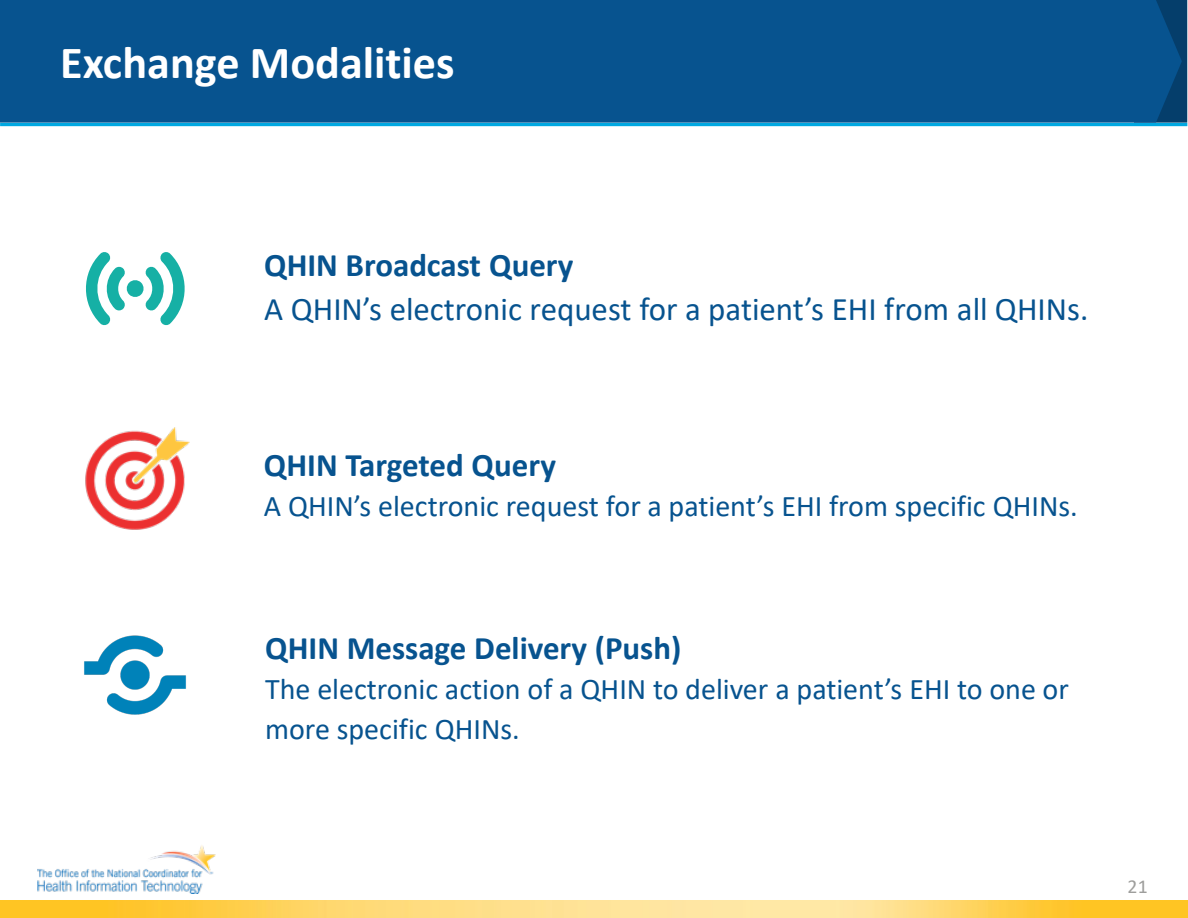
<style>
.page{position:relative;width:1188px;height:918px;background:#fff}
.page>*{position:absolute;margin:0;border:0;box-sizing:border-box;transform-origin:0 0}
.t1{font:700 46.2px "Calibri";color:#fff}
.t2{font:700 33px "Calibri";color:#07538f}
.t3{font:33px "Calibri";color:#07538f}
.t4{font:30px/39.6px "Calibri";color:#07538f}
.t5{font:19.8px "Calibri";color:#9e9e9c}
</style>
<div class="page">
<hr style="left:0;top:123px;width:1187px;height:3px;background:#00a8e1">
<svg style="left:1182px;top:0;width:5px;height:123px"></svg>
<div style="left:0;top:0;width:1182px;height:123px;background:#07538f"></div>
<svg style="left:86px;top:252px;width:99px;height:73px"></svg>
<img style="left:85px;top:427px;width:105px;height:103px">
<img style="left:84px;top:635px;width:102px;height:80px">
<img style="left:0;top:901px;width:1188px;height:17px">
<img style="left:37px;top:845px;width:178px;height:49px">
<p class="t1" style="left:60px;top:30px;width:396px">Exchange Modalities</p>
<h1 class="t2" style="left:264px;top:242px;width:311px">QHIN Broadcast Query</h1>
<p class="t3" style="left:264px;top:286px;width:826px">A QHIN’s electronic request for a patient’s EHI from all QHINs.</p>
<h1 class="t2" style="left:264px;top:441px;width:294px">QHIN Targeted Query</h1>
<p class="t4" style="left:264px;top:486px;width:816px">A QHIN’s electronic request for a patient’s EHI from specific QHINs.</p>
<h1 class="t2" style="left:265px;top:624px;width:418px">QHIN Message Delivery (Push)</h1>
<p class="t4" style="left:265px;top:669px;width:805px">The electronic action of a QHIN to deliver a patient’s EHI to one or more specific QHINs.</p>
<p class="t5" style="left:1128px;top:872px;width:22px">21</p>
</div>
